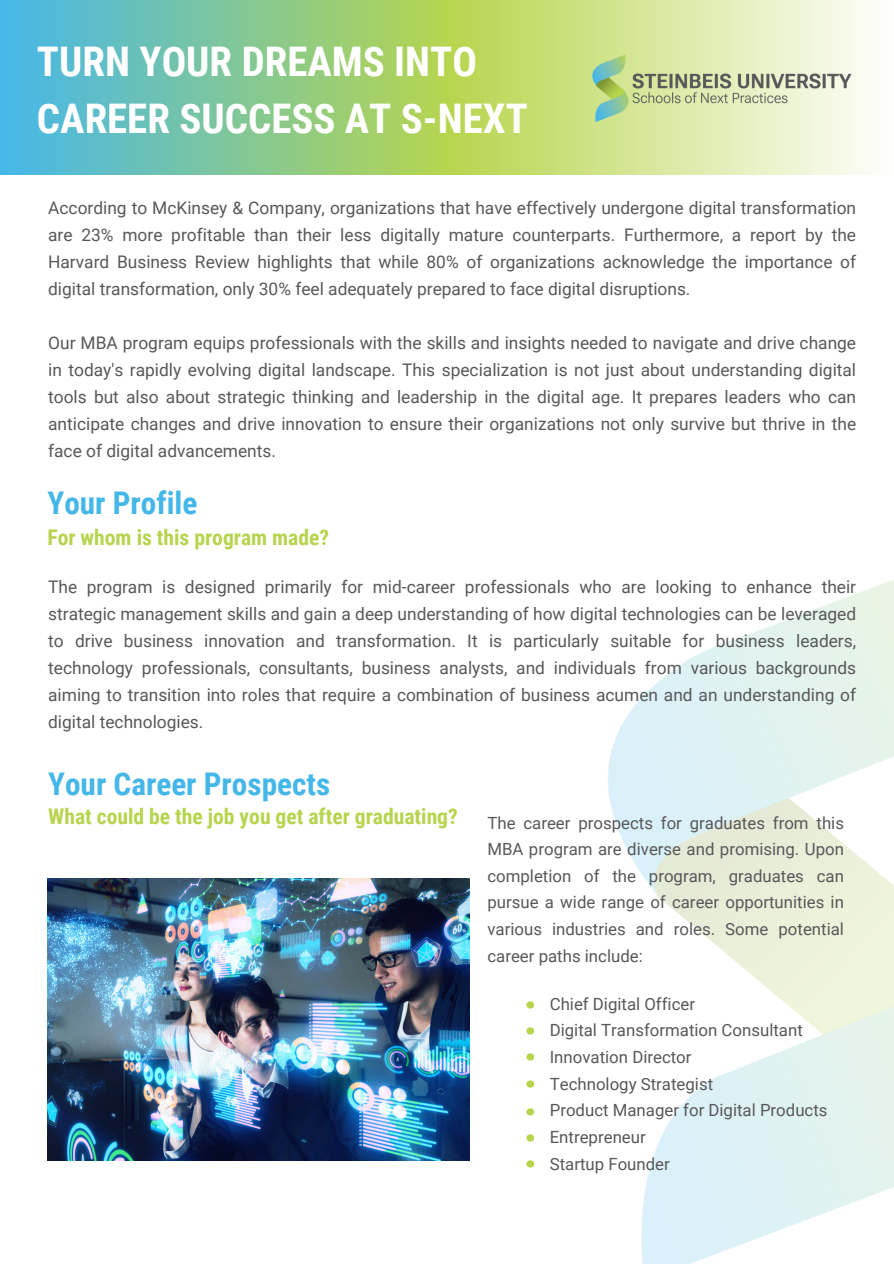
<style>
.page{position:relative;width:894px;height:1264px;background:#fff}
.page>*{position:absolute;margin:0;border:0;box-sizing:border-box;transform-origin:0 0}
.t1{font:700 40.8px/56.8px "Roboto Condensed";color:#fff}
.t2{font:700 31.2px "Roboto Condensed";color:#44b7e8}
.t3{font:700 21.6px "Roboto Condensed";color:#b6d44e}
.t4{font:17.4px/27px "Roboto";color:#58585a;text-align:justify}
.t5{font:16.8px/26.7px "Roboto";color:#58585a;text-align:justify}
</style>
<div class="page">
<img style="left:410px;top:580px;width:483px;height:683px">
<div style="left:526px;top:1001px;width:8px;height:7px;background:#b6d44e;border-radius:50%"></div>
<div style="left:526px;top:1027px;width:8px;height:7px;background:#b6d44e;border-radius:50%"></div>
<div style="left:526px;top:1053px;width:8px;height:7px;background:#b6d44e;border-radius:50%"></div>
<div style="left:526px;top:1080px;width:8px;height:7px;background:#b6d44e;border-radius:50%"></div>
<div style="left:526px;top:1108px;width:8px;height:7px;background:#b6d44e;border-radius:50%"></div>
<div style="left:526px;top:1134px;width:8px;height:7px;background:#b6d44e;border-radius:50%"></div>
<div style="left:526px;top:1160px;width:8px;height:7px;background:#b6d44e;border-radius:50%"></div>
<svg style="left:0;top:0;width:873px;height:175px;background:#9ed198"></svg>
<img style="left:586px;top:38px;width:271px;height:99px">
<img style="left:47px;top:879px;width:422px;height:281px">
<p class="t1" style="left:37px;top:33px;width:492px">TURN YOUR DREAMS INTO<br>CAREER SUCCESS AT S-NEXT</p>
<p class="t4" style="left:48px;top:195px;width:809px">According to McKinsey &amp; Company, organizations that have effectively undergone digital transformation are 23% more profitable than their less digitally mature counterparts. Furthermore, a report by the Harvard Business Review highlights that while 80% of organizations acknowledge the importance of digital transformation, only 30% feel adequately prepared to face digital disruptions.</p>
<h3 class="t4" style="left:48px;top:330px;width:809px">Our MBA program equips professionals with the skills and insights needed to navigate and drive change in today's rapidly evolving digital landscape. This specialization is not just about understanding digital tools but also about strategic thinking and leadership in the digital age. It prepares leaders who can anticipate changes and drive innovation to ensure their organizations not only survive but thrive in the face of digital advancements.</h3>
<p class="t2" style="left:47px;top:485px;width:151px">Your Profile</p>
<h4 class="t3" style="left:47px;top:524px;width:283px">For whom is this program made?</h4>
<h4 class="t4" style="left:48px;top:573px;width:809px">The program is designed primarily for mid-career professionals who are looking to enhance their strategic management skills and gain a deep understanding of how digital technologies can be leveraged to drive business innovation and transformation. It is particularly suitable for business leaders, technology professionals, consultants, business analysts, and individuals from various backgrounds aiming to transition into roles that require a combination of business acumen and an understanding of digital technologies.</h4>
<p class="t2" style="left:48px;top:766px;width:283px">Your Career Prospects</p>
<p class="t3" style="left:48px;top:803px;width:411px">What could be the job you get after graduating?</p>
<p class="t5" style="left:487px;top:809px;width:358px">The career prospects for graduates from this MBA program are diverse and promising. Upon completion of the program, graduates can pursue a wide range of career opportunities in various industries and roles. Some potential career paths include:</p>
<p class="t5" style="left:549px;top:990px;width:147px">Chief Digital Officer</p>
<h3 class="t5" style="left:549px;top:1017px;width:254px">Digital Transformation Consultant</h3>
<p class="t5" style="left:549px;top:1043px;width:143px">Innovation Director</p>
<p class="t5" style="left:549px;top:1070px;width:165px">Technology Strategist</p>
<p class="t5" style="left:549px;top:1097px;width:279px">Product Manager for Digital Products</p>
<p class="t5" style="left:549px;top:1123px;width:97px">Entrepreneur</p>
<p class="t5" style="left:549px;top:1150px;width:122px">Startup Founder</p>
</div>
